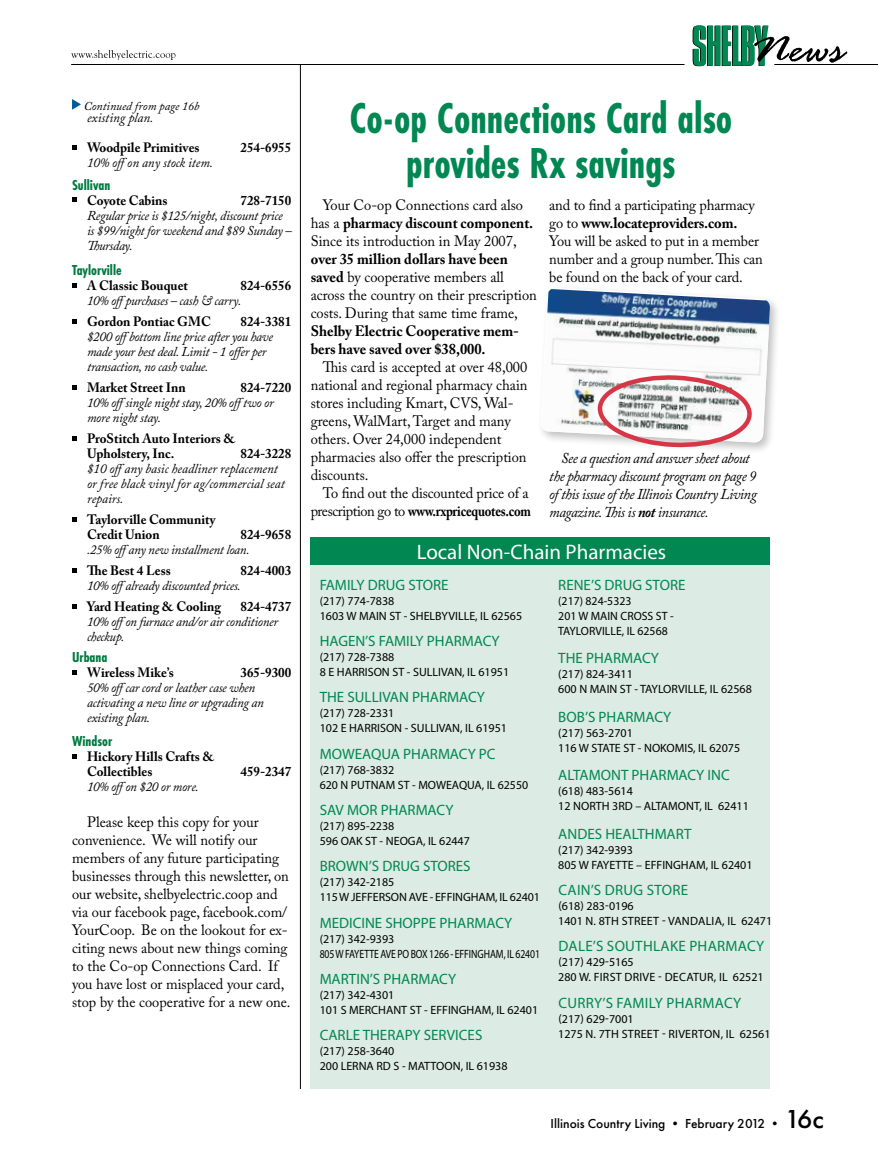
<style>
.page{position:relative;width:878px;height:1161px;background:#fff}
.page>*{position:absolute;margin:0;border:0;box-sizing:border-box;transform-origin:0 0}
.t1{font:700 45px/45px "Futura PT Cond";color:#008752;text-align:center;scale:.93 1}
.t2{font:21px "Myriad Pro";color:#fff}
.t3{font:15px/18px "Adobe Caslon Pro";color:#000;scale:.96 1}
.t4{font:15px "Myriad Pro";color:#008752}
.t5{font:italic 15px/18px "Adobe Caslon Pro";letter-spacing:-.03em;color:#000;scale:.96 1}
.t6{font:15px "Myriad Pro";letter-spacing:.02em;color:#008752}
.t7{font:700 15px/18px "Adobe Caslon Pro";color:#000;scale:.96 1}
.t8{font:700 15px "Futura PT Cond";color:#007942}
.t9{font:italic 13.5px/15px "Adobe Caslon Pro";letter-spacing:-.02em;color:#000;scale:.96 1}
.t10{font:700 13.5px/15px "Adobe Caslon Pro";color:#000;scale:.96 1}
.t11{font:italic 13.5px/15px "Adobe Caslon Pro";color:#000;scale:.96 1}
.t12{font:500 13.5px "Futura PT";color:#000}
.t13{font:12px/15px "Myriad Pro";color:#000}
.t14{font:italic 12px "Adobe Caslon Pro";color:#000}
.s1{font-weight:700}
.s2{font-size:27px}
</style>
<div class="page">
<hr style="left:71px;top:64px;width:613px;height:1px;background:#000">
<svg style="left:692px;top:25px;width:155px;height:41px"></svg>
<hr style="left:774px;top:64px;width:104px;height:1px;background:#000">
<svg style="left:71px;top:50px;width:104px;height:10px"></svg>
<svg style="left:72px;top:99px;width:9px;height:11px"></svg>
<svg style="left:72px;top:145px;width:5px;height:5px"></svg>
<svg style="left:72px;top:198px;width:5px;height:4px"></svg>
<svg style="left:72px;top:283px;width:5px;height:5px"></svg>
<svg style="left:72px;top:319px;width:5px;height:5px"></svg>
<svg style="left:72px;top:385px;width:5px;height:5px"></svg>
<svg style="left:72px;top:436px;width:5px;height:5px"></svg>
<svg style="left:72px;top:517px;width:5px;height:5px"></svg>
<svg style="left:72px;top:568px;width:5px;height:5px"></svg>
<svg style="left:72px;top:604px;width:5px;height:5px"></svg>
<svg style="left:72px;top:670px;width:5px;height:5px"></svg>
<svg style="left:72px;top:754px;width:5px;height:5px"></svg>
<div style="left:311px;top:542px;width:459px;height:547px;background:#dcebe3"></div>
<div style="left:311px;top:538px;width:459px;height:27px;background:#008752"></div>
<hr style="left:300px;top:64px;width:1px;height:1025px;background:#000">
<div style="left:536px;top:284px;width:246px;height:170px;background:#000;opacity:.25"></div>
<svg style="left:540px;top:288px;width:230px;height:161px"></svg>
<p class="t14" style="left:84px;top:99px;width:117px">Continued from page 16b</p>
<p class="t11" style="left:87px;top:110px;width:71px">existing plan.</p>
<p class="t10" style="left:87px;top:140px;width:119px">Woodpile Primitives</p>
<p class="t10" style="left:240px;top:140px;width:54px">254-6955</p>
<p class="t11" style="left:87px;top:155px;width:133px">10% offon any stock item.</p>
<p class="t8" style="left:72px;top:176px;width:40px">Sullivan</p>
<p class="t10" style="left:87px;top:193px;width:85px">Coyote Cabins</p>
<p class="t10" style="left:240px;top:193px;width:54px">728-7150</p>
<p class="t9" style="left:87px;top:208px;width:215px">Regular price is $125/night, discount price is $99/night for weekend and $89 Sunday –<br>Thursday.</p>
<p class="t8" style="left:72px;top:262px;width:51px">Taylorville</p>
<p class="t10" style="left:87px;top:278px;width:107px">A Classic Bouquet</p>
<p class="t10" style="left:240px;top:278px;width:54px">824-6556</p>
<p class="t9" style="left:87px;top:293px;width:162px">10% offpurchases – cash &amp; carry.</p>
<p class="t10" style="left:87px;top:314px;width:130px">Gordon Pontiac GMC</p>
<p class="t10" style="left:240px;top:314px;width:54px">824-3381</p>
<p class="t9" style="left:87px;top:329px;width:195px">$200 offbottom line price after you have made your best deal. Limit - 1 offer per transaction, no cash value.</p>
<p class="t10" style="left:87px;top:380px;width:104px">Market Street Inn</p>
<p class="t10" style="left:240px;top:380px;width:54px">824-7220</p>
<p class="t9" style="left:87px;top:395px;width:196px">10% offsingle night stay, 20% offtwo or more night stay.</p>
<p class="t10" style="left:87px;top:431px;width:156px">ProStitch Auto Interiors &amp;<br>Upholstery, Inc.</p>
<p class="t10" style="left:240px;top:446px;width:54px">824-3228</p>
<p class="t11" style="left:87px;top:461px;width:207px">$10 offany basic headliner replacement or free black vinyl for ag/commercial seat repairs.</p>
<p class="t10" style="left:87px;top:512px;width:135px">Taylorville Community<br>Credit Union</p>
<p class="t10" style="left:240px;top:527px;width:54px">824-9658</p>
<p class="t9" style="left:87px;top:542px;width:171px">.25% offany new installment loan.</p>
<p class="t10" style="left:87px;top:563px;width:89px">The Best 4 Less</p>
<p class="t10" style="left:240px;top:563px;width:54px">824-4003</p>
<p class="t9" style="left:87px;top:578px;width:162px">10% offalready discounted prices.</p>
<p class="t10" style="left:87px;top:599px;width:141px">Yard Heating &amp; Cooling</p>
<p class="t10" style="left:240px;top:599px;width:54px">824-4737</p>
<p class="t9" style="left:87px;top:614px;width:201px">10% offon furnace and/or air conditioner checkup.</p>
<p class="t8" style="left:72px;top:649px;width:37px">Urbana</p>
<p class="t10" style="left:87px;top:665px;width:92px">Wireless Mike’s</p>
<p class="t10" style="left:240px;top:665px;width:54px">365-9300</p>
<p class="t9" style="left:87px;top:680px;width:186px">50% offcar cord or leather case when activating a new line or upgrading an existing plan.</p>
<p class="t8" style="left:72px;top:733px;width:42px">Windsor</p>
<p class="t10" style="left:87px;top:749px;width:134px">Hickory Hills Crafts &amp;<br>Collectibles</p>
<p class="t10" style="left:240px;top:764px;width:54px">459-2347</p>
<p class="t9" style="left:87px;top:779px;width:118px">10% offon $20 or more.</p>
<p class="t3" style="left:72px;top:813px;width:229px;text-indent:15px">Please keep this copy for your convenience. We will notify our members of any future participating businesses through this newsletter, on our website, shelbyelectric.coop and via our facebook page, facebook.com/ YourCoop. Be on the lookout for ex&shy;citing news about new things coming to the Co-op Connections Card. If you have lost or misplaced your card, stop by the cooperative for a new one.</p>
<h1 class="t1" style="left:349px;top:96px;width:413px">Co-op Connections Card also provides Rx savings</h1>
<p class="t3" style="left:311px;top:196px;width:233px;text-indent:12px">Your Co-op Connections card also has a <span class="s1">pharmacy discount component.<br></span>Since its introduction in May 2007,</p>
<p class="t3" style="left:311px;top:250px;width:237px"><span class="s1">over 35 million dollars have been saved</span> by cooperative members all across the country on their prescription costs. During that same time frame,</p>
<p class="t7" style="left:311px;top:322px;width:218px">Shelby Electric Cooperative mem&shy;bers have saved over $38,000.</p>
<p class="t3" style="left:311px;top:358px;width:227px;text-indent:12px">This card is accepted at over 48,000 national and regional pharmacy chain stores including Kmart, CVS, Wal&shy;greens, WalMart, Target and many others. Over 24,000 independent pharmacies also offer the prescription discounts.</p>
<p class="t3" style="left:311px;top:484px;width:231px;text-align:right">To find out the discounted price of a prescription go to <span class="s1">www.rxpricequotes.com</span></p>
<p class="t3" style="left:549px;top:196px;width:224px">and to find a participating pharmacy go to <span class="s1">www.locateproviders.com.<br></span>You will be asked to put in a member number and a group number. This can be found on the back of your card.</p>
<p class="t5" style="left:549px;top:449px;width:218px;text-indent:12px">See a question and answer sheet about the pharmacy discount program on page 9 of this issue of the Illinois Country Living magazine. This is <span class="s1">not</span> insurance.</p>
<h2 class="t2" style="left:417px;top:539px;width:251px">Local Non-Chain Pharmacies</h2>
<p class="t4" style="left:320px;top:575px;width:130px">FAMILY DRUG STORE</p>
<p class="t13" style="left:320px;top:593px;width:204px">(217) 774-7838<br>1603 W MAIN ST - SHELBYVILLE, IL 62565</p>
<p class="t4" style="left:320px;top:632px;width:181px">HAGEN’S FAMILY PHARMACY</p>
<p class="t13" style="left:320px;top:649px;width:191px">(217) 728-7388<br>8 E HARRISON ST - SULLIVAN, IL 61951</p>
<p class="t4" style="left:320px;top:688px;width:167px">THE SULLIVAN PHARMACY</p>
<p class="t13" style="left:320px;top:706px;width:189px">(217) 728-2331<br>102 E HARRISON - SULLIVAN, IL 61951</p>
<p class="t4" style="left:320px;top:744px;width:177px">MOWEAQUA PHARMACY PC</p>
<p class="t13" style="left:320px;top:762px;width:210px">(217) 768-3832<br>620 N PUTNAM ST - MOWEAQUA, IL 62550</p>
<p class="t4" style="left:320px;top:801px;width:135px">SAV MOR PHARMACY</p>
<p class="t13" style="left:320px;top:818px;width:152px">(217) 895-2238<br>596 OAK ST - NEOGA, IL 62447</p>
<p class="t4" style="left:320px;top:857px;width:152px">BROWN’S DRUG STORES</p>
<p class="t13" style="left:320px;top:875px;width:222px">(217) 342-2185<br>115 W JEFFERSON AVE - EFFINGHAM, IL 62401</p>
<p class="t4" style="left:320px;top:913px;width:194px">MEDICINE SHOPPE PHARMACY</p>
<p class="t13" style="left:320px;top:931px;width:222px">(217) 342-9393<br>805 W FAYETTE AVE PO BOX 1266 - EFFINGHAM, IL 62401</p>
<p class="t4" style="left:320px;top:970px;width:138px">MARTIN’S PHARMACY</p>
<p class="t13" style="left:320px;top:987px;width:220px">(217) 342-4301<br>101 S MERCHANT ST - EFFINGHAM, IL 62401</p>
<p class="t4" style="left:320px;top:1026px;width:164px">CARLE THERAPY SERVICES</p>
<p class="t13" style="left:320px;top:1044px;width:189px">(217) 258-3640<br>200 LERNA RD S - MATTOON, IL 61938</p>
<p class="t4" style="left:558px;top:575px;width:129px">RENE’S DRUG STORE</p>
<p class="t13" style="left:558px;top:593px;width:117px">(217) 824-5323<br>201 W MAIN CROSS ST -<br>TAYLORVILLE, IL 62568</p>
<p class="t4" style="left:558px;top:649px;width:102px">THE PHARMACY</p>
<p class="t13" style="left:558px;top:666px;width:195px">(217) 824-3411<br>600 N MAIN ST - TAYLORVILLE, IL 62568</p>
<p class="t4" style="left:558px;top:707px;width:115px">BOB’S PHARMACY</p>
<p class="t13" style="left:558px;top:725px;width:183px">(217) 563-2701<br>116 W STATE ST - NOKOMIS, IL 62075</p>
<p class="t4" style="left:558px;top:766px;width:173px">ALTAMONT PHARMACY INC</p>
<p class="t13" style="left:558px;top:783px;width:192px">(618) 483-5614<br>12 NORTH 3RD – ALTAMONT, IL 62411</p>
<p class="t4" style="left:558px;top:824px;width:135px">ANDES HEALTHMART</p>
<p class="t13" style="left:558px;top:842px;width:196px">(217) 342-9393<br>805 W FAYETTE – EFFINGHAM, IL 62401</p>
<p class="t6" style="left:558px;top:881px;width:131px">CAIN’S DRUG STORE</p>
<p class="t13" style="left:558px;top:898px;width:215px">(618) 283-0196<br>1401 N. 8TH STREET - VANDALIA, IL 62471</p>
<p class="t6" style="left:558px;top:937px;width:207px">DALE’S SOUTHLAKE PHARMACY</p>
<p class="t13" style="left:558px;top:955px;width:207px">(217) 429-5165<br>280 W. FIRST DRIVE - DECATUR, IL 62521</p>
<p class="t6" style="left:558px;top:993px;width:184px">CURRY’S FAMILY PHARMACY</p>
<p class="t13" style="left:558px;top:1011px;width:214px">(217) 629-7001<br>1275 N. 7TH STREET - RIVERTON, IL 62561</p>
<p class="t12" style="left:550px;top:1116px;width:275px">Illinois Country Living • February 2012 • <span class="s2">16c</span></p>
</div>
